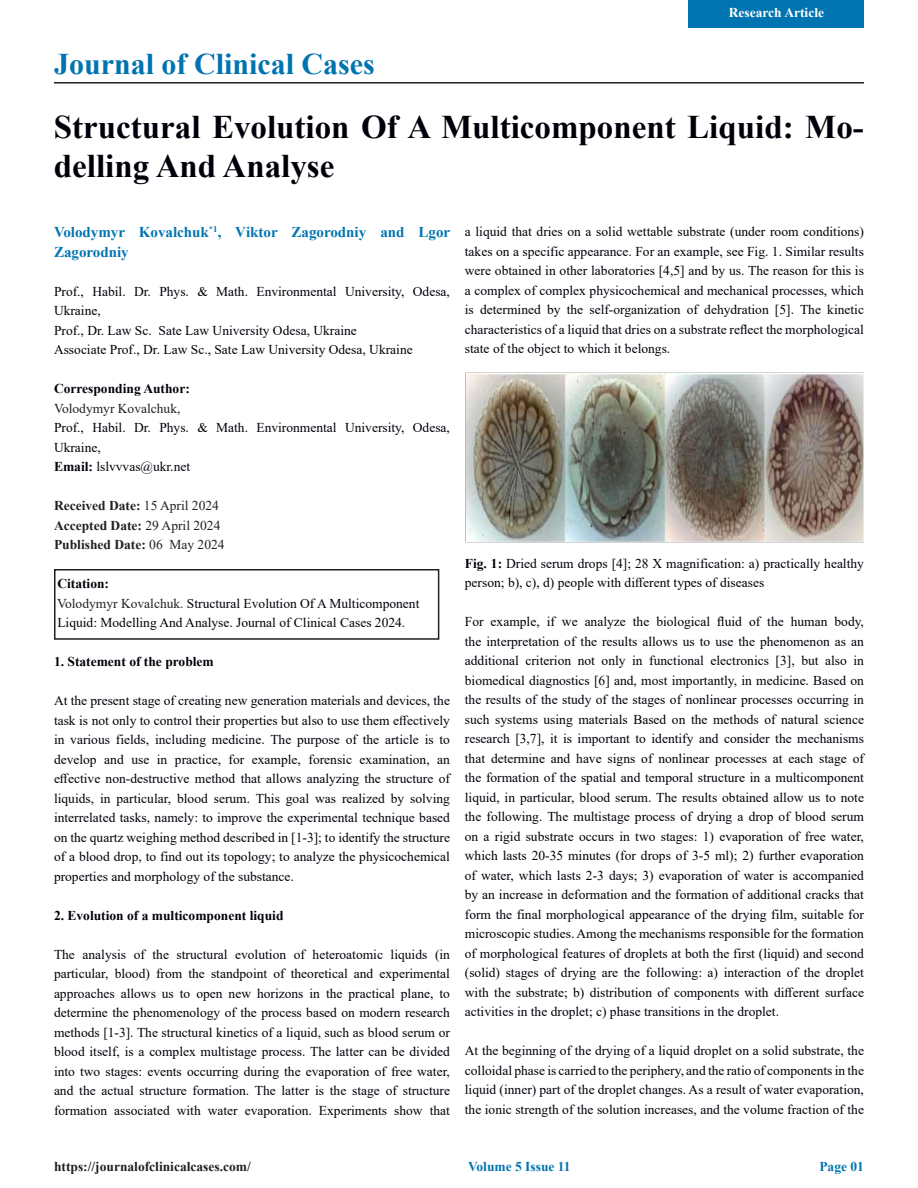
<style>
.page{position:relative;width:918px;height:1188px;background:#fff}
.page>*{position:absolute;margin:0;border:0;box-sizing:border-box;transform-origin:0 0}
.t1{font:700 33px/39px "Times New Roman";color:#00000a}
.t2{font:700 30px "Times New Roman";color:#0074b0}
.t3{font:700 15px/19.5px "Times New Roman";color:#0074b0}
.t4{font:13.5px/19.5px "Times New Roman";color:#00000a;text-align:justify}
.t5{font:700 13.5px "Times New Roman";color:#231f20}
.t6{font:700 13.5px "Times New Roman";color:#00000a}
.t7{font:700 13.5px "Times New Roman";color:#0074b0}
.t8{font:13.5px "Times New Roman";color:#231f20}
.t9{font:700 13.5px "Times New Roman";color:#fff}
.s1{font-weight:700}
.s2{font-weight:400}
.s3{color:#231f20}
</style>
<div class="page">
<div style="left:689px;top:0;width:175px;height:27px;background:#0074b0"></div>
<hr style="left:54px;top:82px;width:810px;height:2px;background:#231f20">
<img style="left:465px;top:373px;width:399px;height:169px">
<div style="left:54px;top:569px;width:385px;height:71px;border:2px solid #231f20"></div>
<p class="t2" style="left:54px;top:43px;width:322px">Journal of Clinical Cases</p>
<p class="t9" style="left:729px;top:2px;width:97px">Research Article</p>
<p class="t1" style="left:54px;top:106px;width:811px">Structural Evolution Of A Multicomponent Liquid: Mo&shy;delling And Analyse</p>
<p class="t3" style="left:54px;top:222px;width:398px">Volodymyr Kovalchuk<sup>*1</sup>, Viktor Zagorodniy and Lgor<br>Zagorodniy</p>
<p class="t4" style="left:54px;top:281px;width:397px">Prof., Habil. Dr. Phys. &amp; Math. Environmental University, Odesa,<br>Ukraine,</p>
<p class="t4" style="left:54px;top:320px;width:304px">Prof., Dr. Law Sc. Sate Law University Odesa, Ukraine</p>
<p class="t4" style="left:54px;top:339px;width:360px">Associate Prof., Dr. Law Sc., Sate Law University Odesa, Ukraine</p>
<p class="t6" style="left:54px;top:379px;width:137px">Corresponding Author:</p>
<p class="t8" style="left:54px;top:399px;width:128px">Volodymyr Kovalchuk,</p>
<p class="t4" style="left:54px;top:417px;width:397px">Prof., Habil. Dr. Phys. &amp; Math. Environmental University, Odesa,<br>Ukraine,</p>
<p class="t4" style="left:54px;top:456px;width:138px"><span class="s1">Email:</span> lslvvvas@ukr.net</p>
<p class="t5" style="left:54px;top:496px;width:166px">Received Date: <span class="s2">15 April 2024</span></p>
<p class="t5" style="left:54px;top:515px;width:168px">Accepted Date: <span class="s2">29 April 2024</span></p>
<p class="t5" style="left:54px;top:535px;width:172px">Published Date: <span class="s2">06 May 2024</span></p>
<p class="t6" style="left:57px;top:574px;width:53px">Citation:</p>
<p class="t4" style="left:57px;top:593px;width:364px"><span class="s3">Volodymyr Kovalchuk.</span> Structural Evolution Of A Multicomponent</p>
<p class="t4" style="left:57px;top:612px;width:349px">Liquid: Modelling And Analyse. Journal of Clinical Cases 2024.</p>
<p class="t6" style="left:54px;top:652px;width:161px">1. Statement of the problem</p>
<p class="t4" style="left:54px;top:690px;width:398px">At the present stage of creating new generation materials and devices, the task is not only to control their properties but also to use them effectively in various fields, including medicine. The purpose of the article is to develop and use in practice, for example, forensic examination, an effective non-destructive method that allows analyzing the structure of liquids, in particular, blood serum. This goal was realized by solving interrelated tasks, namely: to improve the experimental technique based on the quartz weighing method described in [1-3]; to identify the structure of a blood drop, to find out its topology; to analyze the physicochemical properties and morphology of the substance.</p>
<p class="t6" style="left:54px;top:905px;width:231px">2. Evolution of a multicomponent liquid</p>
<p class="t4" style="left:54px;top:944px;width:398px">The analysis of the structural evolution of heteroatomic liquids (in particular, blood) from the standpoint of theoretical and experimental approaches allows us to open new horizons in the practical plane, to determine the phenomenology of the process based on modern research methods [1-3]. The structural kinetics of a liquid, such as blood serum or blood itself, is a complex multistage process. The latter can be divided into two stages: events occurring during the evaporation of free water, and the actual structure formation. The latter is the stage of structure formation associated with water evaporation. Experiments show that</p>
<p class="t4" style="left:465px;top:222px;width:401px">a liquid that dries on a solid wettable substrate (under room conditions) takes on a specific appearance. For an example, see Fig. 1. Similar results were obtained in other laboratories [4,5] and by us. The reason for this is a complex of complex physicochemical and mechanical processes, which is determined by the self-organization of dehydration [5]. The kinetic characteristics of a liquid that dries on a substrate reflect the morphological state of the object to which it belongs.</p>
<p class="t4" style="left:465px;top:553px;width:401px"><span class="s1">Fig. 1:</span> Dried serum drops [4]; 28 X magnification: a) practically healthy person; b), c), d) people with different types of diseases</p>
<p class="t4" style="left:465px;top:612px;width:401px">For example, if we analyze the biological fluid of the human body, the interpretation of the results allows us to use the phenomenon as an additional criterion not only in functional electronics [3], but also in biomedical diagnostics [6] and, most importantly, in medicine. Based on the results of the study of the stages of nonlinear processes occurring in such systems using materials Based on the methods of natural science research [3,7], it is important to identify and consider the mechanisms that determine and have signs of nonlinear processes at each stage of the formation of the spatial and temporal structure in a multicomponent liquid, in particular, blood serum. The results obtained allow us to note the following. The multistage process of drying a drop of blood serum on a rigid substrate occurs in two stages: 1) evaporation of free water, which lasts 20-35 minutes (for drops of 3-5 ml); 2) further evaporation of water, which lasts 2-3 days; 3) evaporation of water is accompanied by an increase in deformation and the formation of additional cracks that form the final morphological appearance of the drying film, suitable for microscopic studies. Among the mechanisms responsible for the formation of morphological features of droplets at both the first (liquid) and second (solid) stages of drying are the following: a) interaction of the droplet with the substrate; b) distribution of components with different surface activities in the droplet; c) phase transitions in the droplet.</p>
<p class="t4" style="left:465px;top:1041px;width:401px">At the beginning of the drying of a liquid droplet on a solid substrate, the colloidal phase is carried to the periphery, and the ratio of components in the liquid (inner) part of the droplet changes. As a result of water evaporation, the ionic strength of the solution increases, and the volume fraction of the</p>
<p class="t5" style="left:54px;top:1157px;width:198px">https://journalofclinicalcases.com/</p>
<p class="t7" style="left:468px;top:1157px;width:104px">Volume 5 Issue 11</p>
<p class="t7" style="left:819px;top:1157px;width:46px">Page 01</p>
</div>
